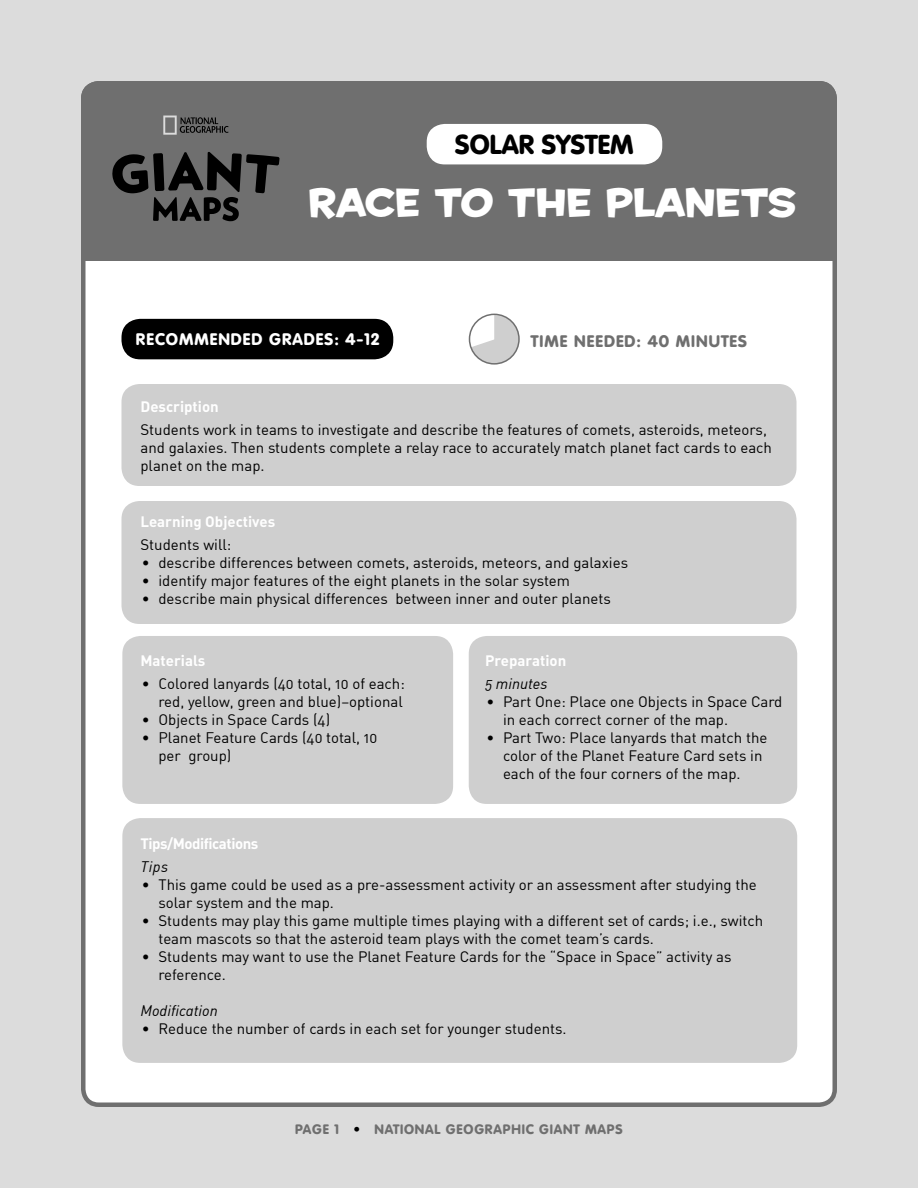
<style>
.page{position:relative;width:918px;height:1188px;background:#dcdcdc}
.page>*{position:absolute;margin:0;border:0;box-sizing:border-box;transform-origin:0 0}
.t1{font:37.5px "Housearama Kingpin";color:#fff}
.t2{font:900 27px "VAG Rounded Std";color:#000}
.t3{font:900 16.5px "VAG Rounded Std";letter-spacing:.06em;color:#fff}
.t4{font:900 16.5px "VAG Rounded Std";letter-spacing:.06em;color:#6f6f6f}
.t5{font:15px/18px "DIN";color:#000}
.t6{font:15px/18px "DIN Regular Alternate";color:#000}
.t7{font:15px "DIN Bold Alternate";color:#fff}
.t8{font:15px "DIN Regular Italic Alt";color:#000}
.t9{font:15px "DIN Bold Alternate";letter-spacing:-.03em;color:#fff}
.t10{font:900 13.5px "VAG Rounded Std";letter-spacing:.06em;color:#6f6f6f}
.s1{font-family:"DIN Regular Alternate"}
.s2{color:#000}
</style>
<div class="page">
<div style="left:83px;top:83px;width:752px;height:1022px;background:#fff;border-radius:16px"></div>
<div style="left:81px;top:81px;width:756px;height:180px;background:#6f6f6f"></div>
<div style="left:122px;top:320px;width:271px;height:39px;background:#000;border-radius:18px"></div>
<div style="left:122px;top:319px;width:271px;height:40px;border:2px solid #000;border-radius:18px"></div>
<div style="left:122px;top:384px;width:674px;height:102px;background:#cfcfcf;border-radius:18px"></div>
<div style="left:122px;top:501px;width:674px;height:123px;background:#cfcfcf;border-radius:18px"></div>
<div style="left:122px;top:636px;width:331px;height:168px;background:#cfcfcf;border-radius:18px"></div>
<div style="left:427px;top:124px;width:235px;height:40px;background:#fff;border-radius:18px"></div>
<svg style="left:163px;top:116px;width:66px;height:19px"></svg>
<svg style="left:112px;top:152px;width:168px;height:69px;background:#454545"></svg>
<svg style="left:470px;top:314px;width:49px;height:48px"></svg>
<div style="left:469px;top:314px;width:51px;height:51px;border:2px solid #6f6f6f;border-radius:50%"></div>
<div style="left:122px;top:818px;width:675px;height:245px;background:#cfcfcf;border-radius:18px"></div>
<div style="left:469px;top:636px;width:328px;height:168px;background:#cfcfcf;border-radius:18px"></div>
<h2 class="t2" style="left:455px;top:128px;width:133px">SO LAR SYSTEM</h2>
<h1 class="t1" style="left:309px;top:177px;width:489px">RACE TO THE PLANETS</h1>
<p class="t3" style="left:136px;top:329px;width:245px">RECOMMENDED GRADES: 4-12</p>
<p class="t4" style="left:531px;top:331px;width:157px">TIME NEEDED: 40 MIN</p>
<p class="t4" style="left:709px;top:331px;width:23px">UTES</p>
<p class="t7" style="left:140px;top:397px;width:80px">Description</p>
<p class="t6" style="left:140px;top:420px;width:633px">Students work in teams to investigate and describe the features of comets, asteroids, meteors, and galaxies. Then students complete a relay race to accurately match planet fact cards to each planet on the map.</p>
<p class="t7" style="left:140px;top:512px;width:136px">Learning Objectives</p>
<p class="t6" style="left:140px;top:535px;width:92px">Students will:</p>
<p class="t6" style="left:142px;top:553px;width:488px">• describe differences between comets, asteroids, meteors, and galaxies</p>
<p class="t6" style="left:142px;top:571px;width:430px">• identify major features of the eight planets in the solar system</p>
<p class="t6" style="left:142px;top:589px;width:470px">• describe main physical differences between inner and outer planets</p>
<p class="t7" style="left:140px;top:651px;width:66px">Materials</p>
<p class="t6" style="left:142px;top:674px;width:264px;text-align:right">• Colored lanyards (40 total, 10 of each: red, yellow, green and blue)–optional</p>
<p class="t6" style="left:142px;top:710px;width:190px">• Objects in Space Cards (4)</p>
<p class="t6" style="left:158px;top:728px;width:220px;text-indent:-16px">• Planet Feature Cards (40 total, 10 per group)</p>
<p class="t7" style="left:485px;top:651px;width:83px">Preparation</p>
<p class="t8" style="left:485px;top:674px;width:64px">5 minutes</p>
<p class="t5" style="left:503px;top:692px;width:281px;text-indent:-16px">• Part One: Place one Objects in Space Card in each correct corner of the map.  </p>
<p class="t5" style="left:503px;top:728px;width:266px;text-indent:-16px">• Part Two: Place lanyards that match the color of the Planet Feature Card sets in each of the four corners of the map.</p>
<p class="t9" style="left:140px;top:834px;width:119px">Tips/Modifications</p>
<p class="t8" style="left:140px;top:857px;width:29px">Tips</p>
<p class="t5" style="left:158px;top:875px;width:600px;text-indent:-16px"><span class="s1">•</span> This game could be used as a pre-assessment activity or an assessment after studying the solar system and the map.  </p>
<p class="t5" style="left:158px;top:911px;width:606px;text-indent:-16px"><span class="s1">•</span> Students may play this game multiple times playing with a different set of cards; i.e., switch team mascots so that the asteroid team plays with the comet team’s cards.  </p>
<p class="t5" style="left:158px;top:947px;width:575px;text-indent:-16px"><span class="s1">•</span> Students may want to use the Planet Feature Cards for the “Space in Space” activity as reference.</p>
<p class="t8" style="left:140px;top:1001px;width:79px">Modification</p>
<p class="t5" style="left:142px;top:1019px;width:426px"><span class="s1">•</span> Reduce the number of cards in each set for younger students.</p>
<p class="t10" style="left:295px;top:1121px;width:329px">PAGE 1 <span class="s2">•</span> NATIONAL GEOGRAPHIC GIANT MAPS</p>
</div>
